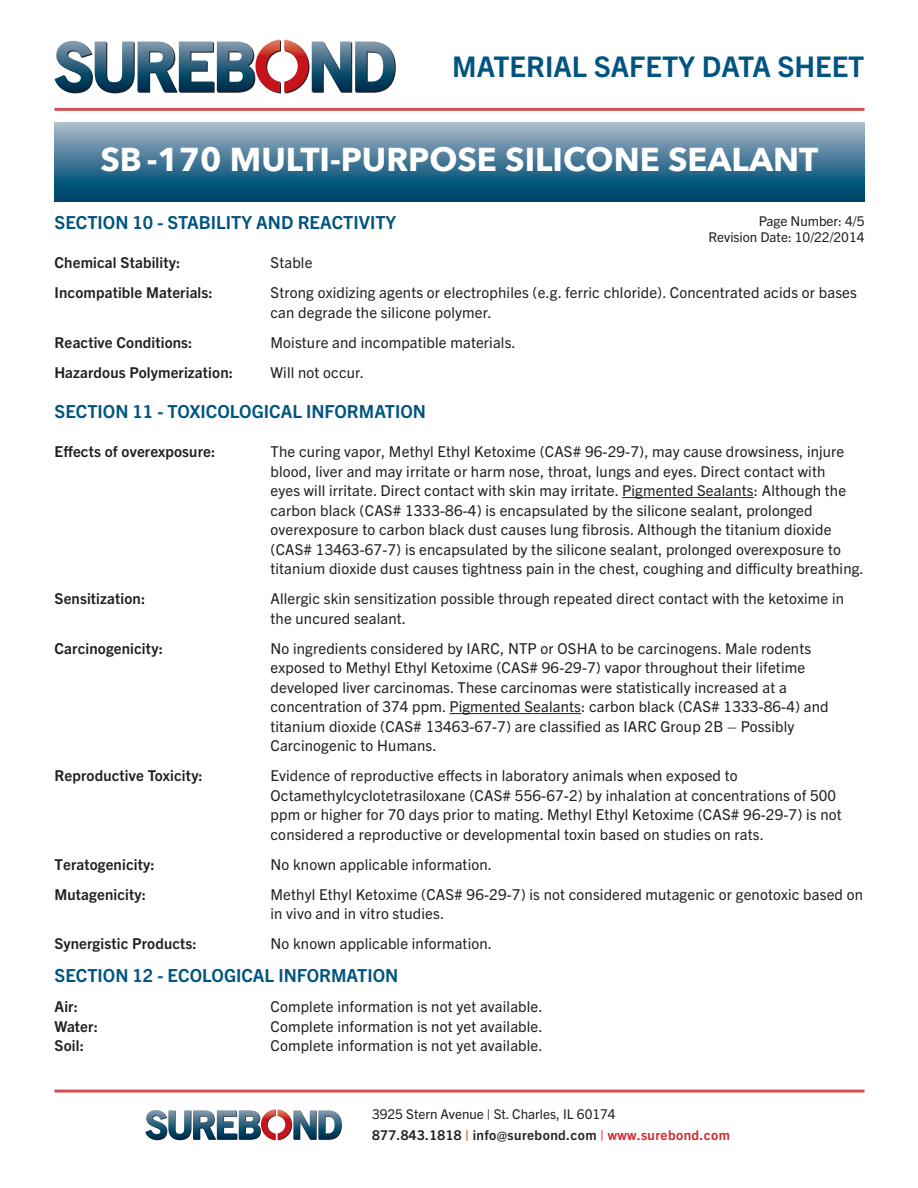
<style>
.page{position:relative;width:918px;height:1188px;background:#fff}
.page>*{position:absolute;margin:0;border:0;box-sizing:border-box;transform-origin:0 0}
.t1{font:700 33px "Avenir Next";color:#fff}
.t2{font:700 28.5px "Trade Gothic Next LT Pro";color:#005480}
.t3{font:700 18px "Trade Gothic Next LT Pro";color:#005480}
.t4{font:15px/19.5px "Trade Gothic Next LT Pro";letter-spacing:.01em;color:#231f20}
.t5{font:700 15px "Trade Gothic Next LT Pro";letter-spacing:.01em;color:#231f20}
.t6{font:13.5px/21px "Trade Gothic Next LT Pro";color:#231f20}
.s1{font-weight:700}
.s2{font-weight:700;color:#d1232a}
</style>
<div class="page">
<svg style="left:55px;top:40px;width:341px;height:53px"></svg>
<svg style="left:55px;top:122px;width:810px;height:80px;background:#457a97"></svg>
<hr style="left:55px;top:108px;width:810px;height:3px;background:#d34f53">
<hr style="left:55px;top:1090px;width:810px;height:3px;background:#d34f53">
<svg style="left:145px;top:1109px;width:197px;height:31px"></svg>
<hr style="left:622px;top:497px;width:132px;height:1px;background:#231f20">
<hr style="left:449px;top:713px;width:132px;height:1px;background:#231f20">
<h2 class="t2" style="left:452px;top:47px;width:414px">MATERIAL SAFETY DATA SHEET</h2>
<h1 class="t1" style="left:100px;top:131px;width:719px">SB -170 MULTI-PURPOSE SILICONE SEALANT</h1>
<p class="t3" style="left:55px;top:210px;width:343px">SECTION 10 - STABILITY AND REACTIVITY</p>
<p class="t5" style="left:55px;top:252px;width:127px">Chemical Stability:</p>
<p class="t4" style="left:271px;top:252px;width:43px">Stable</p>
<p class="t5" style="left:55px;top:282px;width:160px">Incompatible Materials:</p>
<p class="t4" style="left:271px;top:282px;width:588px">Strong oxidizing agents or electrophiles (e.g. ferric chloride). Concentrated acids or bases can degrade the silicone polymer.</p>
<p class="t5" style="left:55px;top:332px;width:140px">Reactive Conditions:</p>
<p class="t4" style="left:271px;top:331px;width:247px">Moisture and incompatible materials.</p>
<p class="t5" style="left:55px;top:362px;width:180px">Hazardous Polymerization:</p>
<p class="t4" style="left:271px;top:361px;width:95px">Will not occur.</p>
<p class="t3" style="left:55px;top:399px;width:373px">SECTION 11 - TOXICOLOGICAL INFORMATION</p>
<p class="t5" style="left:55px;top:441px;width:162px">Effects of overexposure:</p>
<p class="t4" style="left:271px;top:441px;width:595px">The curing vapor, Methyl Ethyl Ketoxime (CAS# 96-29-7), may cause drowsiness, injure blood, liver and may irritate or harm nose, throat, lungs and eyes. Direct contact with<br>eyes will irritate. Direct contact with skin may irritate. Pigmented Sealants: Although the carbon black (CAS# 1333-86-4) is encapsulated by the silicone sealant, prolonged overexposure to carbon black dust causes lung fibrosis. Although the titanium dioxide (CAS# 13463-67-7) is encapsulated by the silicone sealant, prolonged overexposure to titanium dioxide dust causes tightness pain in the chest, coughing and difficulty breathing.</p>
<p class="t5" style="left:55px;top:588px;width:92px">Sensitization:</p>
<p class="t4" style="left:271px;top:588px;width:575px">Allergic skin sensitization possible through repeated direct contact with the ketoxime in the uncured sealant.</p>
<p class="t5" style="left:55px;top:638px;width:110px">Carcinogenicity:</p>
<p class="t4" style="left:271px;top:637px;width:560px">No ingredients considered by IARC, NTP or OSHA to be carcinogens. Male rodents exposed to Methyl Ethyl Ketoxime (CAS# 96-29-7) vapor throughout their lifetime developed liver carcinomas. These carcinomas were statistically increased at a concentration of 374 ppm. Pigmented Sealants: carbon black (CAS# 1333-86-4) and titanium dioxide (CAS# 13463-67-7) are classified as IARC Group 2B – Possibly Carcinogenic to Humans.</p>
<p class="t5" style="left:55px;top:765px;width:150px">Reproductive Toxicity:</p>
<p class="t4" style="left:271px;top:765px;width:573px">Evidence of reproductive effects in laboratory animals when exposed to Octamethylcyclotetrasiloxane (CAS# 556-67-2) by inhalation at concentrations of 500 ppm or higher for 70 days prior to mating. Methyl Ethyl Ketoxime (CAS# 96-29-7) is not considered a reproductive or developmental toxin based on studies on rats.</p>
<p class="t5" style="left:55px;top:854px;width:102px">Teratogenicity:</p>
<p class="t4" style="left:271px;top:853px;width:223px">No known applicable information.</p>
<p class="t5" style="left:55px;top:884px;width:93px">Mutagenicity:</p>
<p class="t4" style="left:271px;top:883px;width:594px">Methyl Ethyl Ketoxime (CAS# 96-29-7) is not considered mutagenic or genotoxic based on in vivo and in vitro studies.</p>
<p class="t5" style="left:55px;top:933px;width:144px">Synergistic Products:</p>
<p class="t4" style="left:271px;top:933px;width:223px">No known applicable information.</p>
<p class="t3" style="left:55px;top:963px;width:345px">SECTION 12 - ECOLOGICAL INFORMATION</p>
<p class="t5" style="left:55px;top:996px;width:25px">Air:</p>
<p class="t4" style="left:271px;top:996px;width:274px">Complete information is not yet available.</p>
<p class="t5" style="left:55px;top:1016px;width:45px">Water:</p>
<p class="t4" style="left:271px;top:1015px;width:274px">Complete information is not yet available.</p>
<p class="t5" style="left:55px;top:1035px;width:31px">Soil:</p>
<p class="t4" style="left:271px;top:1035px;width:274px">Complete information is not yet available.</p>
<p class="t6" style="left:708px;top:212px;width:158px;line-height:16.2px;text-align:right">Page Number: 4/5<br>Revision Date: 10/22/2014</p>
<p class="t6" style="left:372px;top:1102px;width:359px">3925 Stern Avenue | St. Charles, IL 60174<br><span class="s1">877.843.1818</span> <span class="s2">|</span> <span class="s1">info@surebond.com</span> <span class="s2">| www.surebond.com</span></p>
</div>
